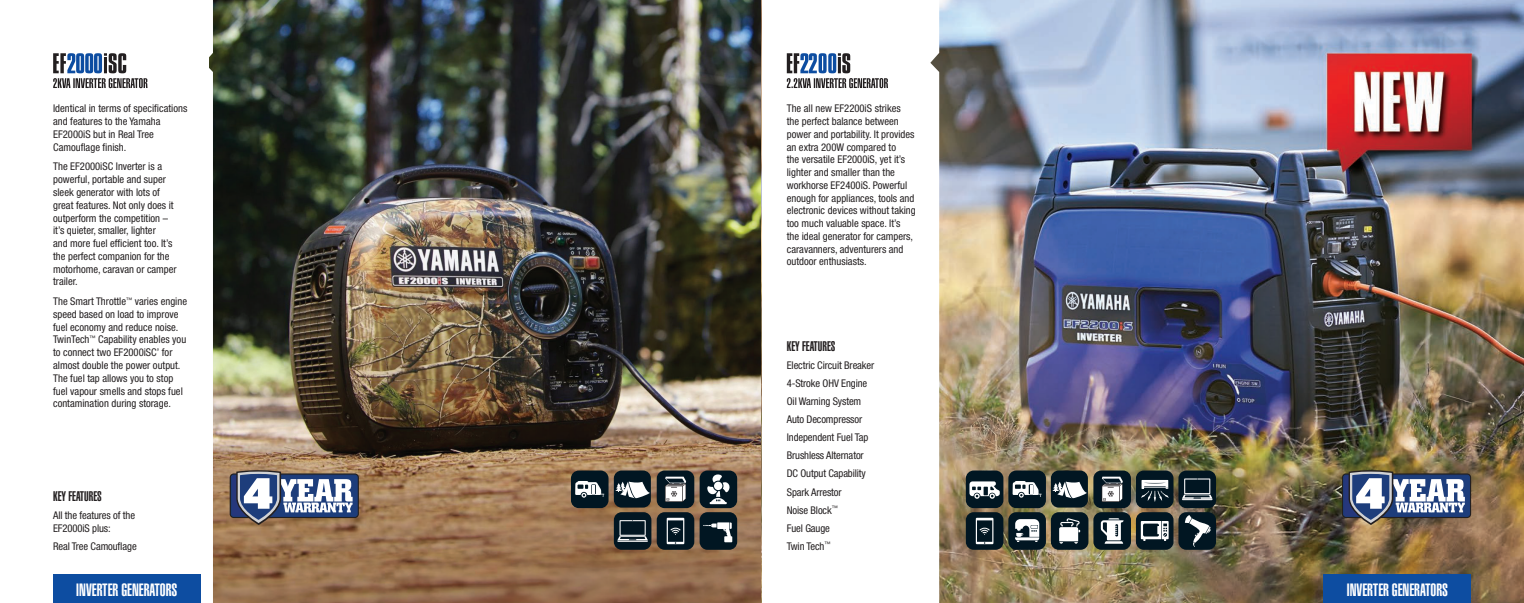
<style>
.page{position:relative;width:1524px;height:603px;background:#fff}
.page>*{position:absolute;margin:0;border:0;box-sizing:border-box;transform-origin:0 0}
.t1{font:900 extra-condensed 17.5px "Helvetica";color:#fff}
.t2{font:900 extra-condensed 13.75px "Helvetica";color:#231f20}
.t3{font:condensed 10.62px/12.8px "Helvetica Neue";color:#231f20}
</style>
<div class="page">
<img style="left:213px;top:0;width:1311px;height:602px">
<svg style="left:53px;top:53px;width:95px;height:35px"></svg>
<div style="left:53px;top:574px;width:148px;height:28px;background:#0d4da1"></div>
<div style="left:699px;top:512px;width:38px;height:37px;background:#011622;border-radius:8px"></div>
<svg style="left:703px;top:522px;width:29px;height:20px"></svg>
<div style="left:657px;top:512px;width:37px;height:37px;background:#011622;border-radius:8px"></div>
<svg style="left:667px;top:517px;width:17px;height:27px"></svg>
<div style="left:614px;top:512px;width:37px;height:37px;background:#011622;border-radius:8px"></div>
<svg style="left:617px;top:520px;width:31px;height:21px"></svg>
<div style="left:614px;top:470px;width:37px;height:37px;background:#011622;border-radius:8px"></div>
<svg style="left:615px;top:481px;width:36px;height:17px"></svg>
<div style="left:657px;top:470px;width:37px;height:38px;background:#011622;border-radius:8px"></div>
<svg style="left:665px;top:476px;width:21px;height:25px"></svg>
<div style="left:699px;top:470px;width:38px;height:38px;background:#011622;border-radius:8px"></div>
<svg style="left:707px;top:474px;width:23px;height:30px"></svg>
<div style="left:571px;top:470px;width:37px;height:38px;background:#011622;border-radius:8px"></div>
<svg style="left:575px;top:481px;width:29px;height:16px"></svg>
<svg style="left:230px;top:473px;width:129px;height:45px"></svg>
<svg style="left:231px;top:470px;width:126px;height:54px"></svg>
<svg style="left:762px;top:0;width:177px;height:602px"></svg>
<svg style="left:787px;top:53px;width:101px;height:35px"></svg>
<div style="left:1323px;top:574px;width:148px;height:28px;background:#0d4da1"></div>
<div style="left:1008px;top:512px;width:38px;height:37px;background:#011622;border-radius:8px"></div>
<svg style="left:1015px;top:519px;width:24px;height:22px"></svg>
<div style="left:1136px;top:512px;width:37px;height:37px;background:#011622;border-radius:8px"></div>
<svg style="left:1141px;top:521px;width:27px;height:19px"></svg>
<div style="left:1178px;top:512px;width:38px;height:37px;background:#011622;border-radius:8px"></div>
<svg style="left:1184px;top:515px;width:27px;height:32px"></svg>
<div style="left:1093px;top:512px;width:38px;height:37px;background:#011622;border-radius:8px"></div>
<svg style="left:1101px;top:518px;width:22px;height:25px"></svg>
<div style="left:966px;top:512px;width:37px;height:37px;background:#011622;border-radius:8px"></div>
<svg style="left:976px;top:517px;width:17px;height:27px"></svg>
<div style="left:1051px;top:512px;width:37px;height:37px;background:#011622;border-radius:8px"></div>
<svg style="left:1059px;top:518px;width:21px;height:25px"></svg>
<div style="left:1008px;top:470px;width:38px;height:38px;background:#011622;border-radius:8px"></div>
<svg style="left:1012px;top:481px;width:29px;height:16px"></svg>
<div style="left:1093px;top:470px;width:38px;height:38px;background:#011622;border-radius:8px"></div>
<svg style="left:1101px;top:476px;width:22px;height:25px"></svg>
<div style="left:1178px;top:470px;width:38px;height:38px;background:#011622;border-radius:8px"></div>
<svg style="left:1182px;top:478px;width:30px;height:22px"></svg>
<div style="left:1051px;top:470px;width:37px;height:37px;background:#011622;border-radius:8px"></div>
<svg style="left:1052px;top:481px;width:36px;height:17px"></svg>
<div style="left:966px;top:470px;width:37px;height:38px;background:#011622;border-radius:8px"></div>
<svg style="left:969px;top:481px;width:31px;height:17px"></svg>
<div style="left:1136px;top:470px;width:37px;height:38px;background:#011622;border-radius:8px"></div>
<svg style="left:1141px;top:479px;width:28px;height:23px"></svg>
<svg style="left:1342px;top:473px;width:129px;height:45px"></svg>
<svg style="left:1343px;top:470px;width:126px;height:54px"></svg>
<p class="t3" style="left:53px;top:102px;width:136px">Identical in terms of specifications and features to the Yamaha<br>EF2000iS but in Real Tree<br>Camouflage finish.</p>
<p class="t3" style="left:53px;top:160px;width:125px">The EF2000iSC Inverter is a powerful, portable and super sleek generator with lots of great features. Not only does it outperform the competition – it’s quieter, smaller, lighter<br>and more fuel efficient too. It’s the perfect companion for the motorhome, caravan or camper trailer.</p>
<p class="t3" style="left:53px;top:295px;width:135px">The Smart Throttle<sup>™</sup> varies engine speed based on load to improve fuel economy and reduce noise.<br>TwinTech<sup>™</sup> Capability enables you to connect two EF2000iSC’ for almost double the power output.<br>The fuel tap allows you to stop fuel vapour smells and stops fuel contamination during storage.</p>
<p class="t2" style="left:53px;top:488px;width:50px">KEY FEATURES</p>
<p class="t3" style="left:53px;top:508px;width:83px">All the features of the<br>EF2000iS plus:</p>
<p class="t3" style="left:53px;top:539px;width:85px">Real Tree Camouflage</p>
<h1 class="t1" style="left:76px;top:579px;width:103px">INVERTER GENERATORS</h1>
<p class="t3" style="left:787px;top:102px;width:130px">The all new EF2200iS strikes the perfect balance between power and portability. It provides an extra 200W compared to<br>the versatile EF2000iS, yet it’s lighter and smaller than the workhorse EF2400iS. Powerful enough for appliances, tools and electronic devices without taking too much valuable space. It’s<br>the ideal generator for campers, caravanners, adventurers and outdoor enthusiasts.</p>
<p class="t2" style="left:787px;top:338px;width:50px">KEY FEATURES</p>
<p class="t3" style="left:787px;top:356px;width:89px;line-height:18.1px">Electric Circuit Breaker<br>4-Stroke OHV Engine<br>Oil Warning System<br>Auto Decompressor<br>Independent Fuel Tap<br>Brushless Alternator<br>DC Output Capability<br>Spark Arrestor<br>Noise Block<sup>™<br></sup>Fuel Gauge<br>Twin Tech<sup>™</sup></p>
<h1 class="t1" style="left:1347px;top:579px;width:103px">INVERTER GENERATORS</h1>
</div>
